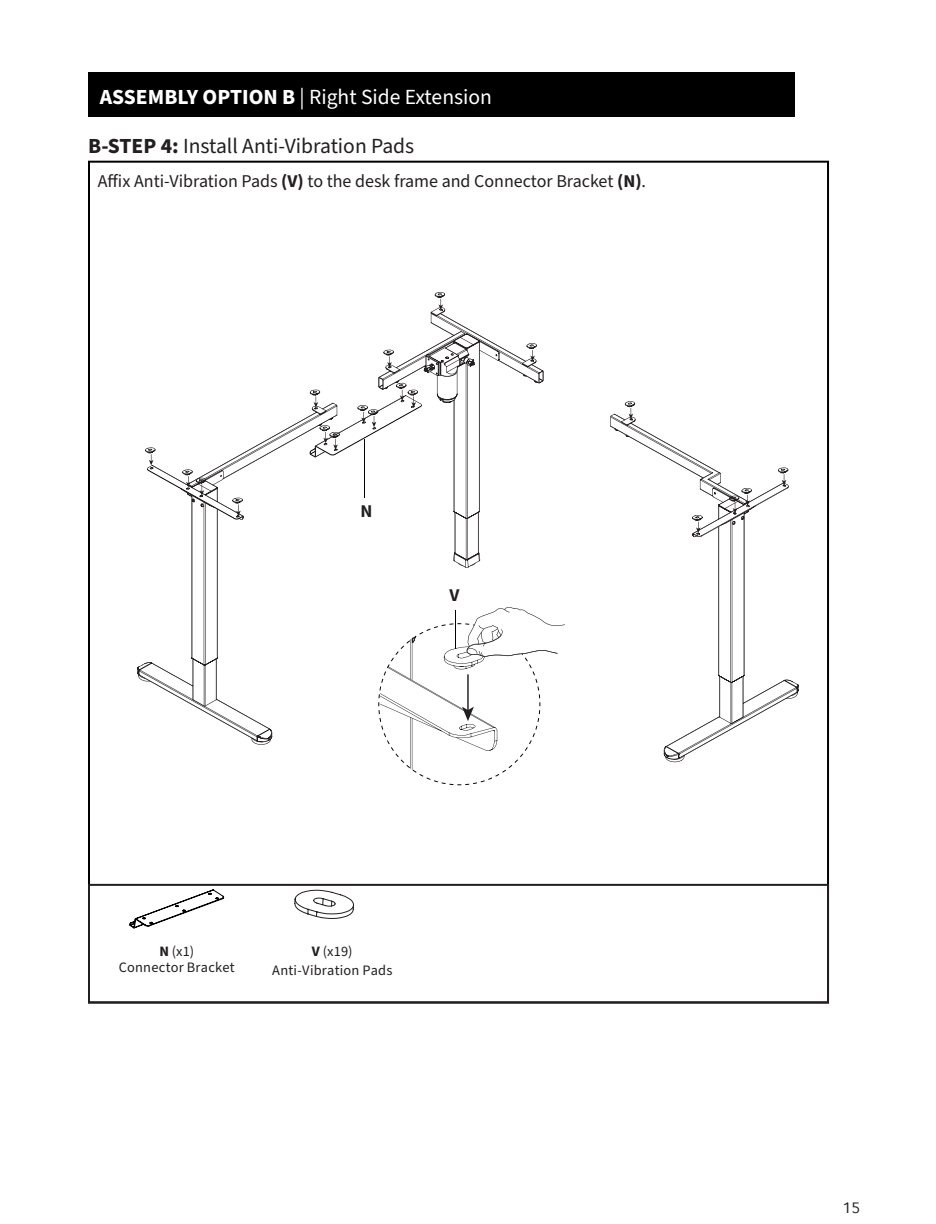
<style>
.page{position:relative;width:936px;height:1224px;background:#fff}
.page>*{position:absolute;margin:0;border:0;box-sizing:border-box;transform-origin:0 0}
.t1{font:21.6px "Source Sans Pro";color:#fff}
.t2{font:21.6px "Source Sans Pro";color:#231f20}
.t3{font:18px "Source Sans Pro";color:#231f20}
.t4{font:18px "Source Sans Variable";color:#231f20}
.t5{font:16px "Inter Face";color:#231f20}
.t6{font:14.4px "Source Sans Pro";letter-spacing:.015em;color:#231f20}
.s1{font-weight:700}
</style>
<div class="page">
<div style="left:88px;top:72px;width:707px;height:44px;background:#000"></div>
<div style="left:88px;top:884px;width:741px;height:119px;border:2px solid #231f20"></div>
<svg style="left:294px;top:889px;width:60px;height:30px"></svg>
<svg style="left:130px;top:889px;width:94px;height:39px"></svg>
<svg style="left:435px;top:292px;width:10px;height:15px"></svg>
<svg style="left:152px;top:331px;width:647px;height:428px"></svg>
<svg style="left:378px;top:605px;width:187px;height:180px"></svg>
<svg style="left:232px;top:498px;width:11px;height:18px"></svg>
<hr style="left:456px;top:610px;width:1px;height:39px;background:#000">
<hr style="left:364px;top:439px;width:1px;height:59px;background:#000">
<p class="t1" style="left:100px;top:82px;width:394px"><span class="s1">ASSEMBLY OPTION B</span> | Right Side Extension</p>
<p class="t2" style="left:88px;top:132px;width:327px"><span class="s1">B-STEP 4:</span> Install Anti-Vibration Pads</p>
<p class="t3" style="left:98px;top:169px;width:550px">Affix Anti-Vibration Pads <span class="s1">(V)</span> to the desk frame and Connector Bracket <span class="s1">(N)</span>.</p>
<p class="t4" style="left:360px;top:500px;width:13px">N</p>
<p class="t4" style="left:449px;top:584px;width:12px">V</p>
<p class="t6" style="left:159px;top:941px;width:36px"><span class="s1">N</span> (x1)</p>
<p class="t6" style="left:119px;top:957px;width:117px">Connector Bracket</p>
<p class="t6" style="left:312px;top:941px;width:42px"><span class="s1">V</span> (x19)</p>
<p class="t6" style="left:272px;top:961px;width:122px">Anti-Vibration Pads</p>
<p class="t5" style="left:843px;top:1198px;width:19px">15</p>
</div>
